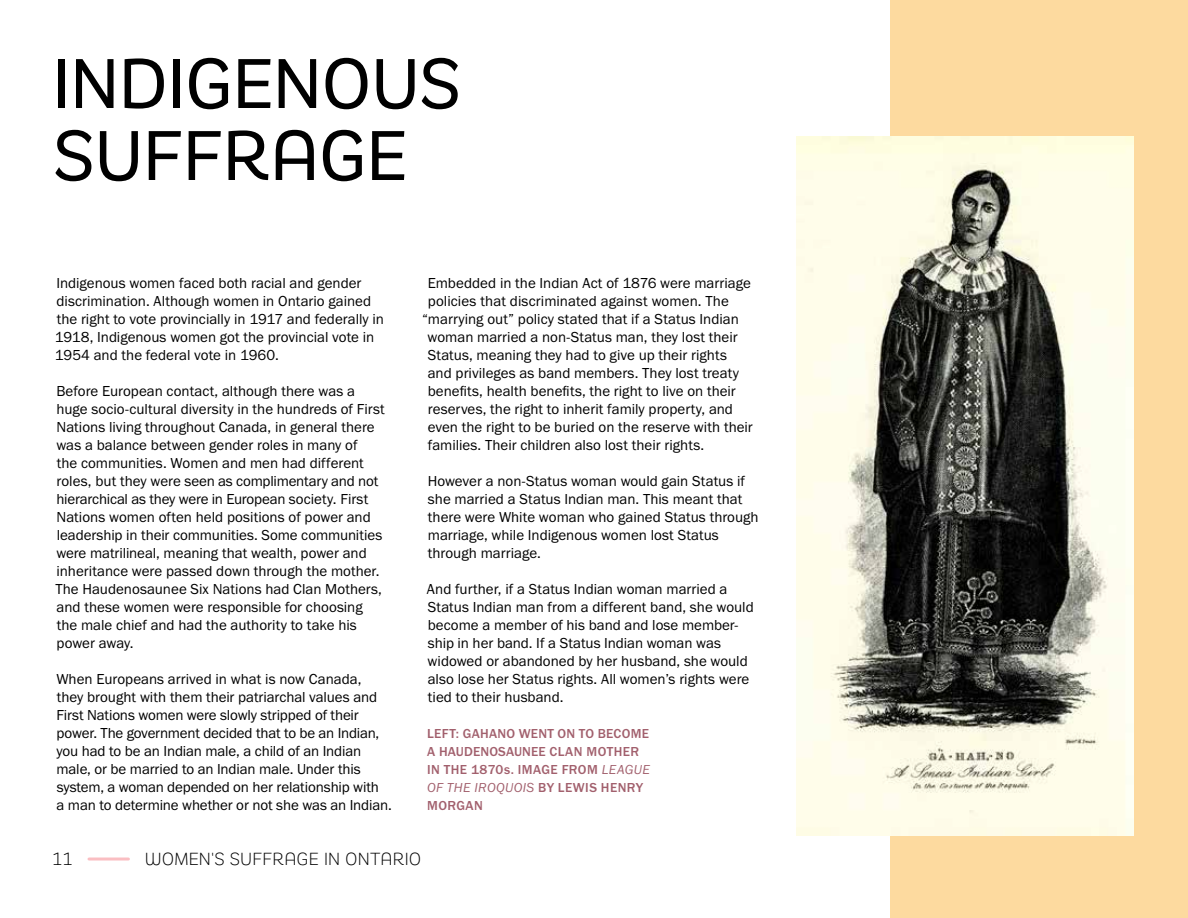
<style>
.page{position:relative;width:1188px;height:918px;background:#fff}
.page>*{position:absolute;margin:0;border:0;box-sizing:border-box;transform-origin:0 0}
.t1{font:500 72px/72px "Remora Sans W2";letter-spacing:.02em;color:#000}
.t2{font:300 18px "Remora Sans W2";letter-spacing:.04em;color:#000}
.Body{font:15px/18px "Franklin Gothic URW Boo";color:#000}
.Captions{font:500 13.5px/18px "Franklin Gothic URW";letter-spacing:.02em;color:#a2606d}
.s1{font-family:"Franklin Gothic URW Boo Ita";font-weight:400}
</style>
<div class="page">
<hr style="left:89px;top:858px;width:39px;height:3px;background:#fabec2">
<div style="left:891px;top:0;width:297px;height:918px;background:#fdda9f"></div>
<img style="left:797px;top:136px;width:337px;height:699px">
<p class="t1" style="left:54px;top:46px;width:408px">INDIGENOUS<br>SUFFRAGE</p>
<p class="Body" style="left:55px;top:274px;width:331px">Indigenous women faced both racial and gender discrimination. Although women in Ontario gained the right to vote provincially in 1917 and federally in 1918, Indigenous women got the provincial vote in 1954 and the federal vote in 1960.</p>
<p class="Body" style="left:55px;top:382px;width:331px">Before European contact, although there was a huge socio-cultural diversity in the hundreds of First Nations living throughout Canada, in general there was a balance between gender roles in many of<br>the communities. Women and men had different roles, but they were seen as complimentary and not hierarchical as they were in European society. First Nations women often held positions of power and leadership in their communities. Some communities were matrilineal, meaning that wealth, power and inheritance were passed down through the mother.<br>The Haudenosaunee Six Nations had Clan Mothers, and these women were responsible for choosing the male chief and had the authority to take his power away.</p>
<p class="Body" style="left:56px;top:670px;width:337px">When Europeans arrived in what is now Canada, they brought with them their patriarchal values and First Nations women were slowly stripped of their power. The government decided that to be an Indian, you had to be an Indian male, a child of an Indian male, or be married to an Indian male. Under this system, a woman depended on her relationship with<br>a man to determine whether or not she was an Indian.</p>
<p class="Body" style="left:428px;top:274px;width:325px">Embedded in the Indian Act of 1876 were marriage</p>
<p class="Body" style="left:428px;top:292px;width:303px">policies that discriminated against women. The</p>
<p class="Body" style="left:422px;top:310px;width:318px">“marrying out” policy stated that if a Status Indian</p>
<p class="Body" style="left:428px;top:328px;width:312px">woman married a non-Status man, they lost their</p>
<p class="Body" style="left:428px;top:346px;width:301px">Status, meaning they had to give up their rights</p>
<p class="Body" style="left:428px;top:364px;width:313px">and privileges as band members. They lost treaty</p>
<p class="Body" style="left:428px;top:382px;width:310px">benefits, health benefits, the right to live on their</p>
<p class="Body" style="left:428px;top:400px;width:307px">reserves, the right to inherit family property, and</p>
<p class="Body" style="left:428px;top:418px;width:327px">even the right to be buried on the reserve with their</p>
<p class="Body" style="left:428px;top:436px;width:278px">families. Their children also lost their rights.</p>
<p class="Body" style="left:428px;top:472px;width:333px">However a non-Status woman would gain Status if she married a Status Indian man. This meant that there were White woman who gained Status through marriage, while Indigenous women lost Status through marriage.</p>
<p class="Body" style="left:427px;top:580px;width:328px">And further, if a Status Indian woman married a Status Indian man from a different band, she would become a member of his band and lose member&shy;ship in her band. If a Status Indian woman was widowed or abandoned by her husband, she would also lose her Status rights. All women’s rights were tied to their husband.</p>
<p class="Captions" style="left:427px;top:724px;width:224px">LEFT: GAHANO WENT ON TO BECOME<br>A HAUDENOSAUNEE CLAN MOTHER<br>IN THE 1870s. IMAGE FROM <span class="s1">LEAGUE<br>OF THE IROQUOIS</span> BY LEWIS HENRY<br>MORGAN</p>
<p class="t2" style="left:52px;top:848px;width:22px">11</p>
<p class="t2" style="left:145px;top:848px;width:277px">WOMEN'S SUFFRAGE IN ONTARIO</p>
</div>
